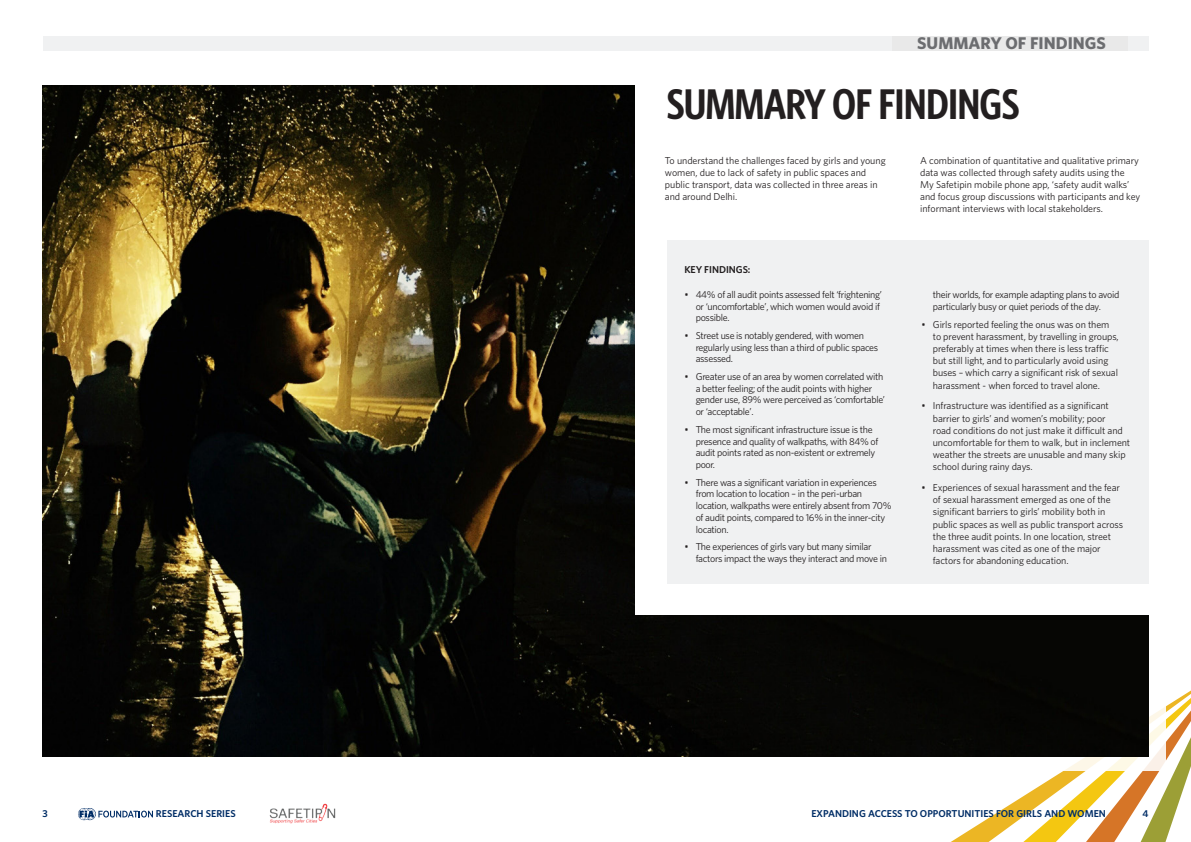
<style>
.page{position:relative;width:1191px;height:842px;background:#fff}
.page>*{position:absolute;margin:0;border:0;box-sizing:border-box;transform-origin:0 0}
.t1{font:600 43px "Whitney Condensed";letter-spacing:-.02em;color:#231f20}
.Section_Heading_-_Sm{font:700 17px "Whitney";color:#6c6d70}
.t2{font:10px/12.2px "Whitney";letter-spacing:-.01em;color:#231f20}
.t3{font:10px/11.8px "Whitney";letter-spacing:-.03em;color:#231f20}
.Page_Number{font:600 10px "Whitney";color:#002d66}
.t4{font:600 10px "Whitney";letter-spacing:-.005em;color:#231f20}
</style>
<div class="page">
<img style="left:269px;top:804px;width:67px;height:19px">
<svg style="left:951px;top:690px;width:240px;height:152px"></svg>
<div style="left:655px;top:670px;width:510px;height:101px;background:#fff"></div>
<img style="left:43px;top:85px;width:1105px;height:672px">
<div style="left:635px;top:65px;width:537px;height:550px;background:#fff"></div>
<div style="left:667px;top:241px;width:481px;height:343px;background:#f0f1f2"></div>
<svg style="left:78px;top:808px;width:75px;height:12px"></svg>
<div style="left:43px;top:36px;width:1105px;height:14px;background:#f0f1f2"></div>
<div style="left:891px;top:36px;width:236px;height:14px;background:#e9e9e9"></div>
<p class="Section_Heading_-_Sm" style="left:917px;top:32px;width:190px">SUMMARY OF FINDINGS</p>
<h1 class="t1" style="left:666px;top:77px;width:355px">SUMMARY OF FINDINGS</h1>
<p class="t2" style="left:665px;top:154px;width:222px">To understand the challenges faced by girls and young women, due to lack of safety in public spaces and public transport, data was collected in three areas in and around Delhi.</p>
<p class="t2" style="left:920px;top:154px;width:222px">A combination of quantitative and qualitative primary data was collected through safety audits using the My Safetipin mobile phone app, ‘safety audit walks’ and focus group discussions with participants and key informant interviews with local stakeholders.</p>
<p class="t4" style="left:684px;top:263px;width:68px">KEY FINDINGS:</p>
<p class="t3" style="left:695px;top:288px;width:188px;text-indent:-11px">• 44% of all audit points assessed felt ‘frightening’ or ‘uncomfortable’, which women would avoid if possible.</p>
<p class="t3" style="left:695px;top:329px;width:184px;text-indent:-11px">• Street use is notably gendered, with women regularly using less than a third of public spaces assessed.</p>
<p class="t3" style="left:695px;top:370px;width:191px;text-indent:-11px">• Greater use of an area by women correlated with a better feeling; of the audit points with higher gender use, 89% were perceived as ‘comfortable’ or ‘acceptable’.</p>
<p class="t3" style="left:695px;top:423px;width:184px;text-indent:-11px">• The most significant infrastructure issue is the presence and quality of walkpaths, with 84% of audit points rated as non-existent or extremely poor.</p>
<p class="t3" style="left:695px;top:476px;width:197px;text-indent:-11px">• There was a significant variation in experiences from location to location – in the peri-urban location, walkpaths were entirely absent from 70% of audit points, compared to 16% in the inner-city location.</p>
<p class="t3" style="left:695px;top:541px;width:193px;text-indent:-11px">• The experiences of girls vary but many similar factors impact the ways they interact and move in</p>
<p class="t3" style="left:933px;top:288px;width:188px">their worlds, for example adapting plans to avoid particularly busy or quiet periods of the day.</p>
<p class="t2" style="left:933px;top:318px;width:187px;text-indent:-11px">• Girls reported feeling the onus was on them to prevent harassment, by travelling in groups, preferably at times when there is less traffic but still light, and to particularly avoid using buses – which carry a significant risk of sexual harassment - when forced to travel alone.</p>
<p class="t2" style="left:933px;top:399px;width:199px;text-indent:-11px">• Infrastructure was identified as a significant barrier to girls’ and women’s mobility; poor<br>road conditions do not just make it difficult and uncomfortable for them to walk, but in inclement weather the streets are unusable and many skip school during rainy days.</p>
<p class="t2" style="left:933px;top:481px;width:192px;text-indent:-11px">• Experiences of sexual harassment and the fear of sexual harassment emerged as one of the significant barriers to girls’ mobility both in public spaces as well as public transport across the three audit points. In one location, street harassment was cited as one of the major factors for abandoning education.</p>
<p class="Page_Number" style="left:43px;top:807px;width:7px">3</p>
<p class="Page_Number" style="left:156px;top:807px;width:81px">RESEARCH SERIES</p>
<p class="Page_Number" style="left:811px;top:807px;width:296px">EXPANDING ACCESS TO OPPORTUNITIES FOR GIRLS AND WOMEN</p>
<p class="Page_Number" style="left:1142px;top:807px;width:7px">4</p>
</div>
